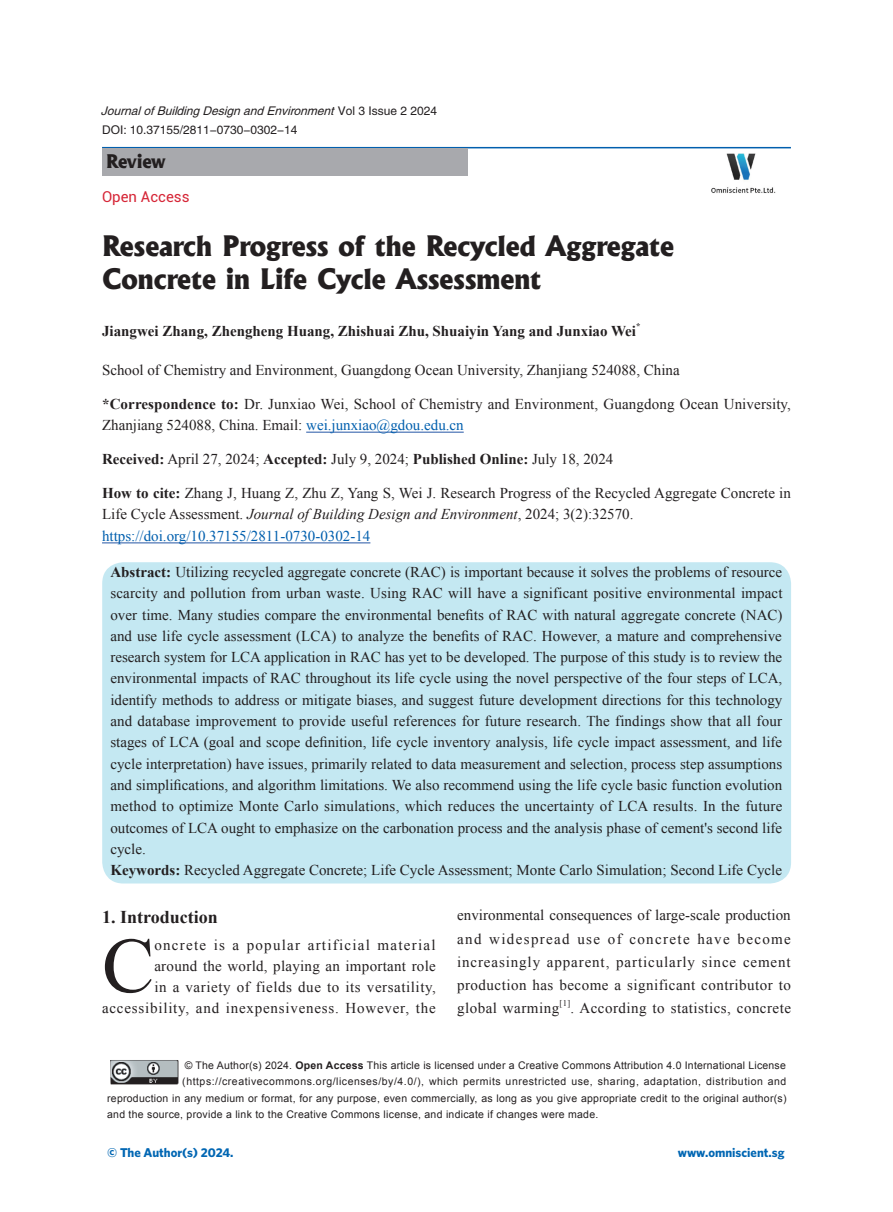
<style>
.page{position:relative;width:893px;height:1212px;background:#fff}
.page>*{position:absolute;margin:0;border:0;box-sizing:border-box;transform-origin:0 0}
.首字下沉{font:78.45px "Times New Roman";color:#231f20}
.标题1{font:800 27px/33px "Albertus";color:#231f20}
.标题2{font:700 18px "Times New Roman";color:#231f20}
.t1{font:800 18px "Albertus";letter-spacing:-.02em;color:#231f20}
.首字下沉-2{font:15px/21.3px "Times New Roman";color:#231f20}
.Corresponding_Autho{font:15px/21.3px "Times New Roman";color:#231f20}
.首字下沉-3{font:15px/21px "Times New Roman";letter-spacing:.055em;color:#231f20;text-align:right}
.单位{font:15px "Times New Roman";color:#231f20}
.作者名{font:700 15px "Times New Roman";color:#231f20}
.Corresponding_Autho-2{font:15px "Times New Roman";color:#015fae}
.首字下沉-4{font:15px "Times New Roman";letter-spacing:.03em;color:#231f20}
.t2{font:15px "Roboto";color:#d62637}
.t3{font:700 12.75px "Whitney";color:#0166b3}
.t4{font:italic 12px "FZHTK GBK1 0";color:#231f20}
.t5{font:12px "FZHTK GBK1 0";color:#231f20}
.t6{font:10.5px "Arial";letter-spacing:.025em;color:#231f20}
.t7{font:10.5px "Arial";letter-spacing:.05em;color:#231f20}
.首字下沉-5{font:8.7px "Times New Roman";color:#231f20}
.作者名-2{font:700 8.7px "Times New Roman";color:#231f20}
.s1{font-style:normal}
.s2{font-weight:700}
.s3{color:#015fae}
.s4{font-style:italic}
</style>
<div class="page">
<img style="left:110px;top:1060px;width:69px;height:25px">
<hr style="left:102px;top:147px;width:689px;height:1px;background:#015fae">
<img style="left:711px;top:154px;width:65px;height:39px">
<hr style="left:306px;top:432px;width:158px;height:1px;background:#2455a5">
<hr style="left:102px;top:543px;width:268px;height:1px;background:#2455a5">
<div style="left:102px;top:148px;width:366px;height:28px;background:#a8a9ad"></div>
<div style="left:102px;top:562px;width:689px;height:321px;background:#c4e8f2;border-radius:21px"></div>
<p class="t4" style="left:101px;top:105px;width:338px">JournalofBuildingDesignandEnvironment <span class="s1">V o l 3 I s s u e 2 2 0 2 4</span></p>
<p class="t5" style="left:102px;top:123px;width:197px">DOI: 10.37155/2811-0730-0302-14</p>
<p class="t1" style="left:106px;top:151px;width:61px">Review</p>
<p class="t2" style="left:102px;top:186px;width:89px">Open Access</p>
<p class="标题1" style="left:102px;top:230px;width:574px">Research Progress of the Recycled Aggregate<br>Concrete in Life Cycle Assessment</p>
<p class="作者名" style="left:102px;top:321px;width:535px">Jiangwei Zhang, Zhengheng Huang, Zhishuai Zhu, Shuaiyin Yang and Junxiao Wei</p>
<p class="作者名-2" style="left:636px;top:320px;width:6px">*</p>
<p class="单位" style="left:102px;top:359px;width:579px">School of Chemistry and Environment, Guangdong Ocean University, Zhanjiang 524088, China</p>
<p class="Corresponding_Autho" style="left:102px;top:393px;width:690px"><span class="s2">*Correspondence to:</span> Dr. Junxiao Wei, School of Chemistry and Environment, Guangdong Ocean University,<br>Zhanjiang 524088, China. Email: <span class="s3">wei.junxiao@gdou.edu.cn</span></p>
<p class="Corresponding_Autho" style="left:102px;top:448px;width:513px"><span class="s2">Received:</span> April 27, 2024; <span class="s2">Accepted:</span> July 9, 2024; <span class="s2">Published Online:</span> July 18, 2024</p>
<p class="Corresponding_Autho" style="left:102px;top:482px;width:690px"><span class="s2">How to cite:</span> Zhang J, Huang Z, Zhu Z, Yang S, Wei J. Research Progress of the Recycled Aggregate Concrete in<br>Life Cycle Assessment. <span class="s4">Journal of Building Design and Environment</span>, 2024; 3(2):32570.</p>
<p class="Corresponding_Autho-2" style="left:102px;top:525px;width:270px">https://doi.org/10.37155/2811-0730-0302-14</p>
<p class="首字下沉-2" style="left:110px;top:561px;width:674px"><span class="s2">Abstract:</span> Utilizing recycled aggregate concrete (RAC) is important because it solves the problems of resource scarcity and pollution from urban waste. Using RAC will have a significant positive environmental impact over time. Many studies compare the environmental benefits of RAC with natural aggregate concrete (NAC) and use life cycle assessment (LCA) to analyze the benefits of RAC. However, a mature and comprehensive research system for LCA application in RAC has yet to be developed. The purpose of this study is to review the environmental impacts of RAC throughout its life cycle using the novel perspective of the four steps of LCA, identify methods to address or mitigate biases, and suggest future development directions for this technology and database improvement to provide useful references for future research. The findings show that all four stages of LCA (goal and scope definition, life cycle inventory analysis, life cycle impact assessment, and life cycle interpretation) have issues, primarily related to data measurement and selection, process step assumptions and simplifications, and algorithm limitations. We also recommend using the life cycle basic function evolution method to optimize Monte Carlo simulations, which reduces the uncertainty of LCA results. In the future outcomes of LCA ought to emphasize on the carbonation process and the analysis phase of cement's second life cycle.<br><span class="s2">Keywords:</span> Recycled Aggregate Concrete; Life Cycle Assessment; Monte Carlo Simulation; Second Life Cycle</p>
<p class="标题2" style="left:102px;top:904px;width:117px">1. Introduction</p>
<p class="首字下沉" style="left:102px;top:913px;width:54px">C</p>
<p class="首字下沉-2" style="left:457px;top:903px;width:335px;line-height:23.1px;text-align:justify">environmental consequences of large-scale production and widespread use of concrete have become increasingly apparent, particularly since cement production has become a significant contributor to global warming</p>
<p class="首字下沉-3" style="left:102px;top:934px;width:335px">oncrete is a popular artificial material<br>around the world, playing an important role<br>in a variety of fields due to its versatility, accessibility, and inexpensiveness. However, the</p>
<p class="首字下沉-5" style="left:560px;top:997px;width:12px">[1]</p>
<p class="首字下沉-4" style="left:571px;top:998px;width:222px">. According to statistics, concrete</p>
<p class="t6" style="left:185px;top:1058px;width:603px">© The Author(s) 2024. <span class="s2">Open Access</span> This article is licensed under a Creative Commons Attribution 4.0 International License</p>
<p class="t7" style="left:182px;top:1075px;width:606px">(https://creativecommons.org/licenses/by/4.0/), which permits unrestricted use, sharing, adaptation, distribution and</p>
<p class="t6" style="left:107px;top:1091px;width:681px">reproduction in any medium or format, for any purpose, even commercially, as long as you give appropriate credit to the original author(s)</p>
<p class="t6" style="left:107px;top:1108px;width:493px">and the source, provide a link to the Creative Commons license, and indicate if changes were made.</p>
<p class="t3" style="left:107px;top:1144px;width:128px">© The Author(s) 2024.</p>
<p class="t3" style="left:678px;top:1144px;width:108px">www.omniscient.sg</p>
</div>
